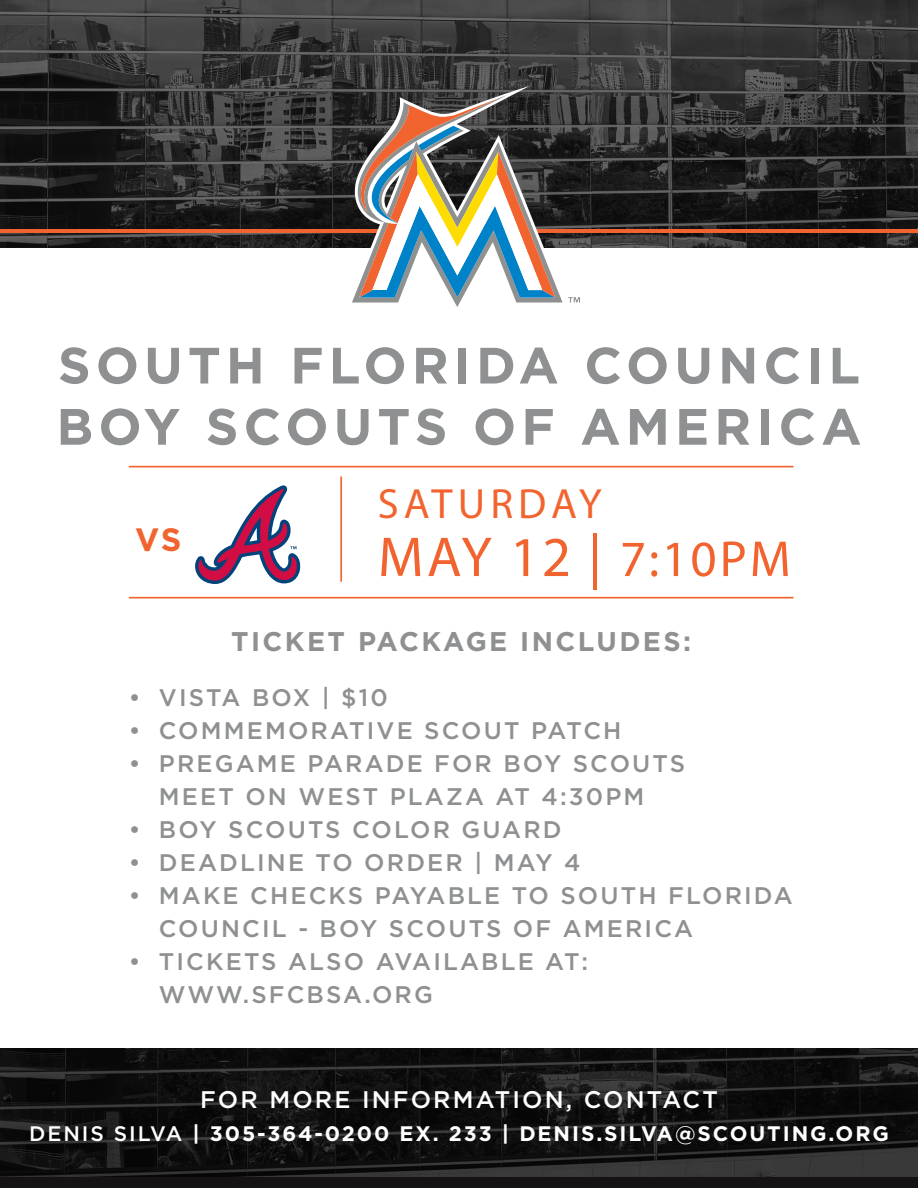
<style>
.page{position:relative;width:918px;height:1188px;background:#fff}
.page>*{position:absolute;margin:0;border:0;box-sizing:border-box;transform-origin:0 0}
.t1{font:56.7px "Myriad Pro";color:#f2642f}
.t2{font:700 51px "Gotham";letter-spacing:.1em;color:#8e9091}
.t3{font:42.45px "Myriad Pro";letter-spacing:.12em;color:#f2642f}
.t4{font:700 32.25px "Gotham";color:#f2642f}
.t5{font:700 27px "Gotham";letter-spacing:.09em;color:#8e9091}
.t6{font:500 24px/33px "Gotham";letter-spacing:.09em;color:#8e9091}
.t7{font:500 24px "Gotham";letter-spacing:.09em;color:#fff}
.t8{font:700 21px "Gotham";letter-spacing:.09em;color:#fff}
.s1{font-size:51px}
.s2{font-weight:500}
</style>
<div class="page">
<img style="left:0;top:0;width:918px;height:247px">
<svg style="left:0;top:1048px;width:918px;height:140px;background:#161515"></svg>
<hr style="left:0;top:229px;width:918px;height:3px;background:#f2642f">
<hr style="left:129px;top:466px;width:665px;height:1px;background:#f2642f">
<hr style="left:340px;top:477px;width:2px;height:105px;background:#f2642f">
<hr style="left:129px;top:597px;width:665px;height:2px;background:#f2642f">
<svg style="left:348px;top:86px;width:219px;height:162px;background:#414040"></svg>
<svg style="left:349px;top:95px;width:214px;height:212px"></svg>
<svg style="left:353px;top:98px;width:202px;height:200px"></svg>
<svg style="left:568px;top:297px;width:12px;height:6px"></svg>
<svg style="left:195px;top:485px;width:105px;height:99px"></svg>
<p class="t2" style="left:58px;top:332px;width:804px">SOUTH FLORIDA COUNCIL</p>
<p class="t2" style="left:56px;top:393px;width:807px">BOY SCOUTS OF AMERICA</p>
<p class="t4" style="left:135px;top:518px;width:48px">VS</p>
<p class="t3" style="left:378px;top:477px;width:225px">SATURDAY</p>
<p class="t1" style="left:378px;top:522px;width:414px">MAY 12 | <span class="s1">7:10PM</span></p>
<p class="t5" style="left:231px;top:624px;width:461px">TICKET PACKAGE INCLUDES:</p>
<p class="t6" style="left:129px;top:681px;width:261px">• VISTA BOX | $10</p>
<p class="t6" style="left:129px;top:714px;width:494px">• COMMEMORATIVE SCOUT PATCH</p>
<p class="t6" style="left:129px;top:747px;width:558px;text-align:center">• PREGAME PARADE FOR BOY SCOUTS<br>MEET ON WEST PLAZA AT 4:30PM</p>
<p class="t6" style="left:129px;top:813px;width:434px">• BOY SCOUTS COLOR GUARD</p>
<p class="t6" style="left:129px;top:846px;width:453px">• DEADLINE TO ORDER | MAY 4</p>
<p class="t6" style="left:159px;top:879px;width:635px;text-indent:-30px">• MAKE CHECKS PAYABLE TO SOUTH FLORIDA<br>COUNCIL - BOY SCOUTS OF AMERICA</p>
<p class="t6" style="left:159px;top:945px;width:431px;text-indent:-30px">• TICKETS ALSO AVAILABLE AT:<br>WWW.SFCBSA.ORG</p>
<p class="t7" style="left:200px;top:1084px;width:519px">FOR MORE INFORMATION, CONTACT</p>
<p class="t8" style="left:29px;top:1119px;width:861px"><span class="s2">DENIS SILVA</span> | 305-364-0200 EX. 233 | DENIS.SILVA@SCOUTING.ORG</p>
</div>
